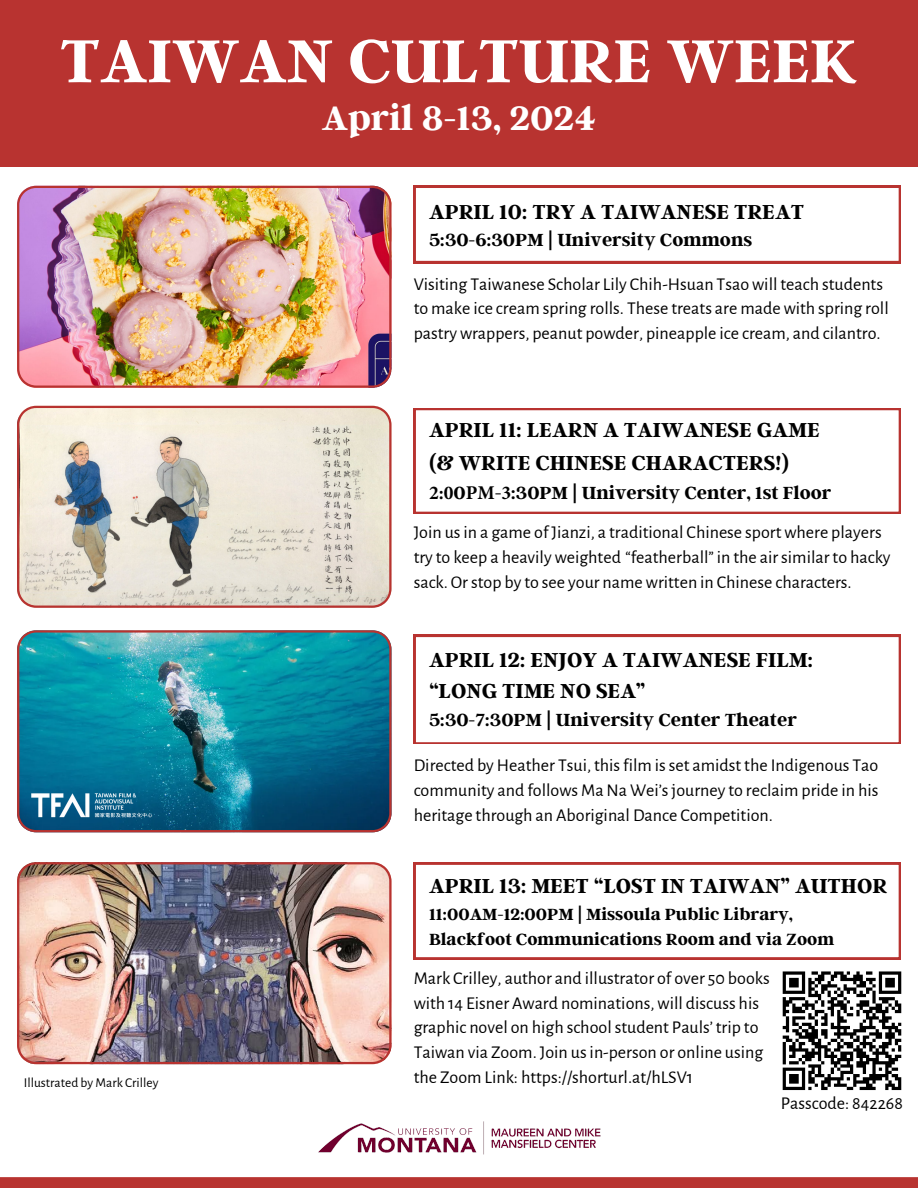
<style>
.page{position:relative;width:918px;height:1188px;background:#fff}
.page>*{position:absolute;margin:0;border:0;box-sizing:border-box;transform-origin:0 0}
.t1{font:700 67.5px "Argent CF";color:#fff}
.t2{font:700 37.5px "Argent CF";color:#fff}
.t3{font:700 22.5px/33.3px "Argent CF";color:#000}
.t4{font:700 19.5px "Argent CF";color:#000}
.t5{font:18px/24.8px "Alegreya Sans";color:#000}
.t6{font:700 18px/24.8px "Argent CF";color:#000}
.t7{font:13.5px "Alegreya Sans";color:#000}
.s1{font-family:"Minion Pro"}
</style>
<div class="page">
<img style="left:17px;top:186px;width:375px;height:202px">
<svg style="left:17px;top:406px;width:375px;height:202px;background:#dbd2c7"></svg>
<svg style="left:17px;top:630px;width:375px;height:202px;background:#178098"></svg>
<div style="left:0;top:0;width:918px;height:167px;background:#b83330"></div>
<svg style="left:414px;top:186px;width:487px;height:77px"></svg>
<svg style="left:414px;top:408px;width:487px;height:106px"></svg>
<svg style="left:414px;top:635px;width:487px;height:109px"></svg>
<img style="left:17px;top:862px;width:375px;height:202px">
<svg style="left:414px;top:863px;width:487px;height:96px"></svg>
<div style="left:0;top:1177px;width:918px;height:11px;background:#b83330"></div>
<img style="left:318px;top:1121px;width:283px;height:34px">
<img style="left:30px;top:791px;width:124px;height:27px">
<svg style="left:782px;top:971px;width:120px;height:120px"></svg>
<h3 class="t1" style="left:60px;top:17px;width:799px">TAIWAN CULTURE WEEK</h3>
<h3 class="t2" style="left:322px;top:93px;width:276px">April 8-13, 2024</h3>
<h4 class="t3" style="left:429px;top:194px;width:377px">APRIL 10: TRY A TAIWANESE TREAT</h4>
<h2 class="t4" style="left:429px;top:227px;width:325px">5:30-6:30PM | University Commons</h2>
<h3 class="t5" style="left:414px;top:272px;width:477px">Visiting Taiwanese Scholar Lily Chih-Hsuan Tsao will teach students to make ice cream spring rolls. These treats are made with spring roll pastry wrappers, peanut powder, pineapple ice cream, and cilantro.</h3>
<p class="t3" style="left:429px;top:412px;width:392px">APRIL 11: LEARN A TAIWANESE GAME (&amp; WRITE CHINESE CHARACTERS!)</p>
<p class="t4" style="left:429px;top:480px;width:404px"><span class="s1">2:0</span>0<span class="s1">PM</span>-<span class="s1">3</span>:30PM | University Center, 1st Floor</p>
<h2 class="t5" style="left:414px;top:521px;width:478px">Join us in a game of Jianzi, a traditional Chinese sport where players try to keep a heavily weighted “featherball” in the air similar to hacky sack. Or stop by to see your name written in Chinese characters.</h2>
<h4 class="t7" style="left:24px;top:1076px;width:136px">Illustrated by Mark Crilley</h4>
<h3 class="t3" style="left:429px;top:643px;width:386px;line-height:31.5px">APRIL 12: ENJOY A TAIWANESE FILM: “LONG TIME NO SEA”</h3>
<h4 class="t4" style="left:429px;top:707px;width:369px">5:30-7:30PM | University Center Theater</h4>
<p class="t5" style="left:414px;top:753px;width:466px;text-align:justify">Directed by Heather Tsui, this film is set amidst the Indigenous Tao community and follows Ma Na Wei’s journey to reclaim pride in his heritage through an Aboriginal Dance Competition.</p>
<h2 class="t3" style="left:429px;top:868px;width:460px">APRIL 13: MEET “LOST IN TAIWAN” AUTHOR</h2>
<h3 class="t6" style="left:429px;top:901px;width:407px">11:00AM-12:00PM | Missoula Public Library,<br>Blackfoot Communications Room and via Zoom</h3>
<p class="t5" style="left:414px;top:966px;width:358px">Mark Crilley, author and illustrator of over 50 books with 14 Eisner Award nominations, will discuss his graphic novel on high school student Pauls’ trip to Taiwan via Zoom. Join us in-person or online using the Zoom Link: https://shorturl.at/hLSV1</p>
<h4 class="t5" style="left:781px;top:1092px;width:124px">Passcode: 842268</h4>
</div>
